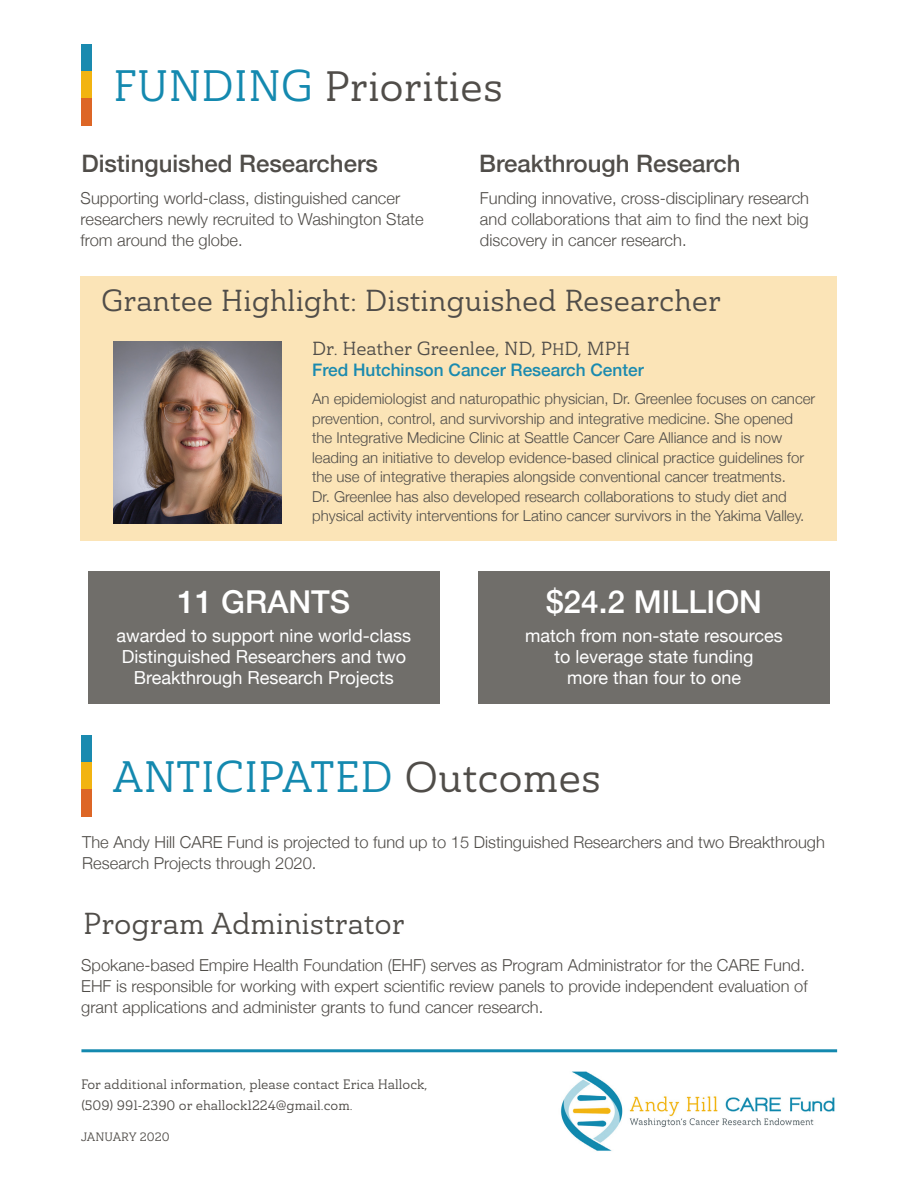
<style>
.page{position:relative;width:918px;height:1188px;background:#fff}
.page>*{position:absolute;margin:0;border:0;box-sizing:border-box;transform-origin:0 0}
.t1{font:43.5px "Ainslie Slab Nor Reg";color:#1489af}
.t2{font:42px "Ainslie Slab Nor Reg";color:#504d49}
.t3{font:500 31.5px "Helvetica Neue";color:#fff}
.t4{font:30px "Ainslie Slab Nor Reg";color:#504d49}
.t5{font:500 24px "Helvetica Neue";color:#504d49}
.t6{font:18.75px "Ainslie Slab Nor Reg";color:#504d49}
.t7{font:18px/21px "Helvetica Neue";color:#fff;text-align:center}
.t8{font:500 17.25px "Helvetica Neue";color:#1a8aaf}
.t9{font:300 16.5px/21px "Helvetica Neue";color:#504d49}
.t10{font:300 15px/19.5px "Helvetica Neue";color:#504d49}
.t11{font:13.5px/21px "Ainslie Slab Nor Reg";color:#504d49}
.t12{font:12px "Ainslie Slab Nor Reg";color:#504d49}
.s1{font-size:43.5px;color:#1489af}
.s2{font-size:16.5px}
.s3{font-size:42px;color:#504d49}
</style>
<div class="page">
<div style="left:81px;top:276px;width:756px;height:265px;background:#fbe4b7"></div>
<img style="left:560px;top:1071px;width:275px;height:80px">
<div style="left:81px;top:44px;width:10px;height:27px;background:#1a8aaf"></div>
<div style="left:81px;top:71px;width:10px;height:27px;background:#f2b411"></div>
<div style="left:81px;top:98px;width:10px;height:27px;background:#dd6626"></div>
<div style="left:81px;top:735px;width:11px;height:27px;background:#1a8aaf"></div>
<div style="left:81px;top:762px;width:11px;height:27px;background:#f2b411"></div>
<div style="left:81px;top:789px;width:11px;height:28px;background:#dd6626"></div>
<hr style="left:81px;top:1049px;width:756px;height:3px;background:#1489af">
<div style="left:88px;top:571px;width:352px;height:132px;background:#706e6a"></div>
<div style="left:478px;top:571px;width:352px;height:132px;background:#706e6a"></div>
<img style="left:113px;top:341px;width:169px;height:183px">
<h2 class="t2" style="left:113px;top:61px;width:391px"><span class="s1">FUNDING</span> Priorities</h2>
<h3 class="t5" style="left:81px;top:145px;width:298px">Distinguished Researchers</h3>
<h3 class="t5" style="left:479px;top:145px;width:263px">Breakthrough Research</h3>
<p class="t9" style="left:81px;top:186px;width:344px">Supporting world-class, distinguished cancer researchers newly recruited to Washington State from around the globe.</p>
<p class="t9" style="left:480px;top:186px;width:331px;text-align:justify">Funding innovative, cross-disciplinary research and collaborations that aim to find the next big discovery in cancer research.</p>
<h3 class="t4" style="left:101px;top:282px;width:621px">Grantee Highlight: Distinguished Researcher</h3>
<p class="t6" style="left:312px;top:337px;width:320px">Dr. Heather Greenlee, ND, P<span class="s2">H</span>D, MPH</p>
<p class="t8" style="left:312px;top:356px;width:333px">Fred Hutchinson Cancer Research Center</p>
<p class="t10" style="left:312px;top:388px;width:505px">An epidemiologist and naturopathic physician, Dr. Greenlee focuses on cancer prevention, control, and survivorship and integrative medicine. She opened the Integrative Medicine Clinic at Seattle Cancer Care Alliance and is now leading an initiative to develop evidence-based clinical practice guidelines for the use of integrative therapies alongside conventional cancer treatments.<br>Dr. Greenlee has also developed research collaborations to study diet and physical activity interventions for Latino cancer survivors in the Yakima Valley.</p>
<h3 class="t3" style="left:178px;top:577px;width:174px">11 GRANTS</h3>
<p class="t7" style="left:117px;top:626px;width:296px">awarded to support nine world-class<br>Distinguished Researchers and two<br>Breakthrough Research Projects</p>
<h3 class="t3" style="left:546px;top:577px;width:217px">$24.2 MILLION</h3>
<p class="t7" style="left:525px;top:626px;width:259px">match from non-state resources to leverage state funding<br>more than four to one</p>
<h1 class="t1" style="left:112px;top:750px;width:490px">ANTICIPATED <span class="s3">Outcomes</span></h1>
<p class="t9" style="left:82px;top:830px;width:744px">The Andy Hill CARE Fund is projected to fund up to 15 Distinguished Researchers and two Breakthrough<br>Research Projects through 2020.</p>
<h3 class="t4" style="left:83px;top:905px;width:323px">Program Administrator</h3>
<p class="t9" style="left:81px;top:953px;width:728px">Spokane-based Empire Health Foundation (EHF) serves as Program Administrator for the CARE Fund.<br>EHF is responsible for working with expert scientific review panels to provide independent evaluation of grant applications and administer grants to fund cancer research.</p>
<p class="t11" style="left:81px;top:1074px;width:348px">For additional information, please contact Erica Hallock, (509) 991-2390 or ehallock1224@gmail.com.</p>
<p class="t12" style="left:81px;top:1129px;width:90px">JANUARY 2020</p>
</div>
